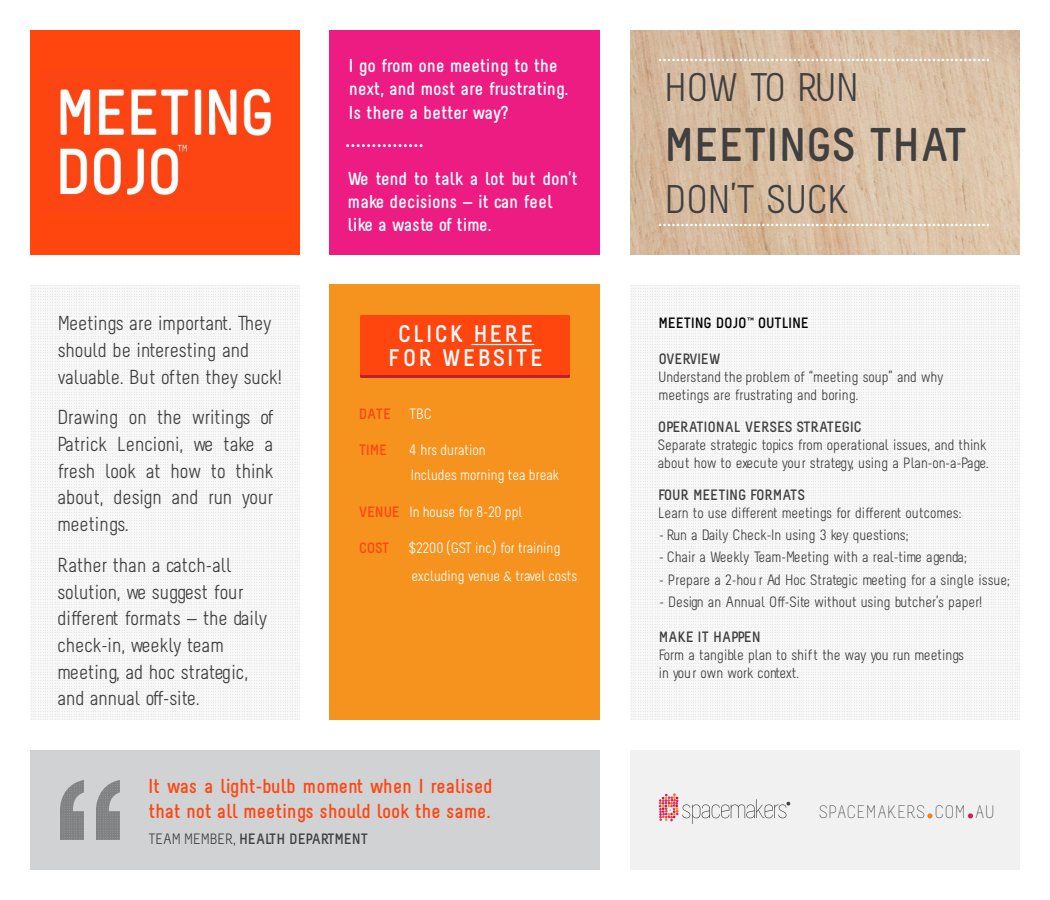
<style>
.page{position:relative;width:1050px;height:900px;background:#fff}
.page>*{position:absolute;margin:0;border:0;box-sizing:border-box;transform-origin:0 0}
.t1{font:700 47.25px "Melbourne";color:#404041}
.t2{font:39.9px "Melbourne";color:#404041}
.t3{font:700 24px/23.9px "Melbourne";letter-spacing:.1em;color:#fff;text-align:center}
.t4{font:20.25px/26.6px "Melbourne";color:#404041}
.t5{font:700 20.25px/24.8px "Melbourne";color:#ff4612}
.t6{font:700 18.75px/23.4px "Melbourne";color:#fff}
.t7{font:300 17.92px "Melbourne";letter-spacing:.04em;color:#231f20}
.t8{font:15px/18px "Melbourne";color:#404041}
.t9{font:15px/25.5px "Melbourne";color:#fff}
.t10{font:700 15px "Melbourne";color:#404041}
.t11{font:700 15px "Melbourne";color:#000}
.t12{font:700 15px "Melbourne";color:#ff4612}
.s1{font-weight:700;color:#ff4612}
.s2{font-weight:400}
</style>
<div class="page">
<div style="left:30px;top:285px;width:270px;height:435px;background:linear-gradient(to right,#f6f6f6,#f6f6f6)"></div>
<div style="left:630px;top:285px;width:390px;height:435px;background:linear-gradient(to right,#f6f6f6,#f6f6f6)"></div>
<div style="left:30px;top:30px;width:270px;height:225px;background:#ff460f"></div>
<div style="left:630px;top:750px;width:390px;height:120px;background:#f1f1f2"></div>
<div style="left:30px;top:750px;width:570px;height:120px;background:#d0d2d3"></div>
<img style="left:630px;top:30px;width:390px;height:225px">
<svg style="left:660px;top:59px;width:330px;height:2px"></svg>
<svg style="left:660px;top:224px;width:330px;height:2px"></svg>
<div style="left:330px;top:285px;width:270px;height:435px;background:#f6921e"></div>
<div style="left:360px;top:318px;width:210px;height:60px;background:#be1e2d;border-radius:2px"></div>
<div style="left:360px;top:315px;width:210px;height:60px;background:#ff460f;border-radius:2px"></div>
<hr style="left:472px;top:344px;width:62px;height:1px;background:#fff">
<svg style="left:60px;top:780px;width:60px;height:60px"></svg>
<svg style="left:968px;top:813px;width:5px;height:6px"></svg>
<svg style="left:927px;top:813px;width:5px;height:6px"></svg>
<svg style="left:659px;top:793px;width:131px;height:31px"></svg>
<div style="left:330px;top:30px;width:270px;height:225px;background:#ec1c82"></div>
<svg style="left:348px;top:144px;width:75px;height:3px"></svg>
<img style="left:59px;top:87px;width:217px;height:113px">
<p class="t6" style="left:349px;top:54px;width:221px">I go from one meeting to the next, and most are frustrating.<br>Is there a better way?</p>
<h3 class="t4" style="left:58px;top:310px;width:226px">Meetings are important. They should be interesting and valuable. But often they suck!</h3>
<h3 class="t4" style="left:57px;top:404px;width:218px;text-align:justify">Drawing on the writings of Patrick Lencioni, we take a fresh look at how to think about, design and run your meetings.</h3>
<h3 class="t4" style="left:57px;top:552px;width:211px">Rather than a catch-all solution, we suggest four different formats — the daily check-in, weekly team meeting, ad hoc strategic, and annual off-site.</h3>
<p class="t6" style="left:348px;top:167px;width:231px;line-height:23px">We tend to talk a lot but don’t make decisions — it can feel like a waste of time.</p>
<h3 class="t3" style="left:388px;top:322px;width:156px">CLICK HERE<br>FOR WEBSITE</h3>
<p class="t12" style="left:359px;top:405px;width:34px">DATE</p>
<p class="t12" style="left:359px;top:440px;width:30px">TIME</p>
<p class="t9" style="left:409px;top:401px;width:24px">TBC</p>
<p class="t9" style="left:409px;top:437px;width:151px">4 hrs duration<br>Includes morning tea break</p>
<p class="t9" style="left:359px;top:499px;width:165px"><span class="s1">VENUE</span> In house for 8-20 ppl</p>
<p class="t12" style="left:359px;top:539px;width:32px">COST</p>
<p class="t9" style="left:409px;top:534px;width:170px;line-height:27.9px">$2200 (GST inc) for training excluding venue &amp; travel costs</p>
<h3 class="t5" style="left:148px;top:774px;width:346px">It was a light-bulb moment when I realised that not all meetings should look the same.</h3>
<p class="t10" style="left:148px;top:830px;width:221px"><span class="s2">TEAM MEMBER,</span> HEALTH DEPARTMENT</p>
<h2 class="t2" style="left:665px;top:64px;width:196px">HOW TO RUN</h2>
<h1 class="t1" style="left:664px;top:116px;width:304px">MEETINGS THAT</h1>
<h2 class="t2" style="left:665px;top:175px;width:186px">DON’T SUCK</h2>
<p class="t11" style="left:658px;top:314px;width:152px">MEETING DOJO™ OUTLINE</p>
<p class="t10" style="left:658px;top:350px;width:63px">OVERVIEW</p>
<p class="t8" style="left:658px;top:368px;width:287px">Understand the problem of “meeting soup” and why meetings are frustrating and boring.</p>
<p class="t10" style="left:658px;top:417px;width:206px">OPERATIONAL VERSES STRATEGIC</p>
<p class="t8" style="left:658px;top:435px;width:333px">Separate strategic topics from operational issues, and think about how to execute your strategy, using a Plan-on-a-Page.</p>
<p class="t10" style="left:658px;top:485px;width:148px">FOUR MEETING FORMATS</p>
<p class="t8" style="left:658px;top:503px;width:305px">Learn to use different meetings for different outcomes:</p>
<p class="t8" style="left:659px;top:525px;width:251px">- Run a Daily Check-In using 3 key questions;</p>
<p class="t8" style="left:659px;top:548px;width:309px">- Chair a Weekly Team-Meeting with a real-time agenda;</p>
<p class="t8" style="left:659px;top:571px;width:352px">- Prepare a 2-hou r Ad Hoc Strategic meeting for a single issue;</p>
<p class="t8" style="left:659px;top:593px;width:324px">- Design an Annual Off-Site without using butcher’s paper!</p>
<p class="t10" style="left:659px;top:627px;width:103px">MAKE IT HAPPEN</p>
<p class="t8" style="left:659px;top:645px;width:307px">Form a tangible plan to shift the way you run meetings in your own work context.</p>
<p class="t7" style="left:819px;top:803px;width:177px">SPACEMAKERS COM AU</p>
</div>
